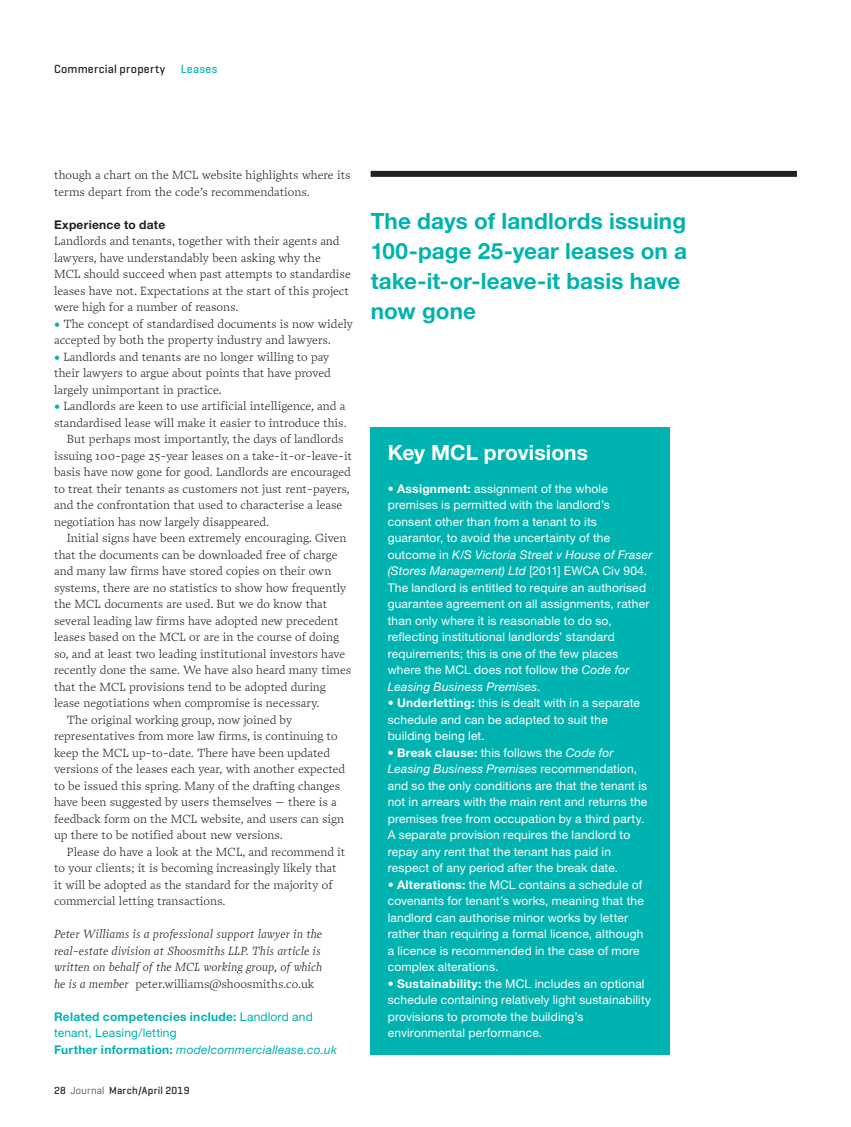
<style>
.page{position:relative;width:851px;height:1127px;background:#fff}
.page>*{position:absolute;margin:0;border:0;box-sizing:border-box;transform-origin:0 0}
.t1{font:700 22.5px/30px "Helvetica Neue LT Std";letter-spacing:.005em;color:#00b3b0}
.t2{font:700 21px "Helvetica Neue LT Std";letter-spacing:.005em;color:#fff}
.t3{font:300 12px/16.5px "Prensa";color:#231f20}
.t4{font:12px/16.5px "Helvetica Neue LT Std";letter-spacing:.015em;color:#fff}
.t5{font:italic 300 12px/16.5px "Prensa";color:#231f20}
.t6{font:700 12px/16.5px "Helvetica Neue LT Std";letter-spacing:.02em;color:#00b3b0}
.t7{font:500 12px "Geogrotesque";letter-spacing:.02em;color:#231f20}
.t8{font:700 12px "Helvetica Neue LT Std";letter-spacing:.025em;color:#231f20}
.t9{font:500 12px "Geogrotesque";letter-spacing:.03em;color:#00b3b0}
.t10{font:500 10.5px "Geogrotesque";letter-spacing:.035em;color:#231f20}
.s1{font-family:"Helvetica Neue LT Std";font-weight:400;color:#00b3b0}
.s2{font-style:normal}
.s3{font-weight:400}
.s4{font-weight:400;font-style:italic}
.s5{font-weight:300}
.s6{font-weight:700}
.s7{font-style:italic}
</style>
<div class="page">
<div style="left:370px;top:427px;width:300px;height:627px;background:#00b3b0"></div>
<div style="left:370px;top:171px;width:426px;height:6px;background:#231f20"></div>
<p class="t7" style="left:54px;top:61px;width:113px">Commercial property</p>
<p class="t9" style="left:181px;top:61px;width:38px">Leases</p>
<p class="t3" style="left:54px;top:167px;width:298px">though a chart on the MCL website highlights where its terms depart from the code’s recommendations.</p>
<p class="t8" style="left:54px;top:217px;width:113px">Experience to date</p>
<p class="t3" style="left:54px;top:233px;width:298px">Landlords and tenants, together with their agents and lawyers, have understandably been asking why the<br>MCL should succeed when past attempts to standardise leases have not. Expectations at the start of this project were high for a number of reasons.</p>
<p class="t3" style="left:54px;top:315px;width:300px"><span class="s1">•</span> The concept of standardised documents is now widely accepted by both the property industry and lawyers.</p>
<p class="t3" style="left:54px;top:348px;width:278px"><span class="s1">•</span> Landlords and tenants are no longer willing to pay their lawyers to argue about points that have proved largely unimportant in practice.</p>
<p class="t3" style="left:54px;top:398px;width:293px"><span class="s1">•</span> Landlords are keen to use artificial intelligence, and a</p>
<p class="t3" style="left:54px;top:414px;width:294px">standardised lease will make it easier to introduce this.</p>
<p class="t3" style="left:67px;top:431px;width:278px">But perhaps most importantly, the days of landlords</p>
<p class="t3" style="left:54px;top:447px;width:300px">issuing 100-page 25-year leases on a take-it-or-leave-it</p>
<p class="t3" style="left:54px;top:464px;width:298px">basis have now gone for good. Landlords are encouraged</p>
<p class="t3" style="left:54px;top:480px;width:297px">to treat their tenants as customers not just rent-payers,</p>
<p class="t3" style="left:54px;top:497px;width:290px">and the confrontation that used to characterise a lease</p>
<p class="t3" style="left:54px;top:513px;width:217px">negotiation has now largely disappeared.</p>
<p class="t3" style="left:67px;top:530px;width:281px">Initial signs have been extremely encouraging. Given</p>
<p class="t3" style="left:54px;top:546px;width:285px">that the documents can be downloaded free of charge</p>
<p class="t3" style="left:54px;top:563px;width:279px">and many law firms have stored copies on their own</p>
<p class="t3" style="left:54px;top:579px;width:294px">systems, there are no statistics to show how frequently</p>
<p class="t3" style="left:54px;top:596px;width:275px">the MCL documents are used. But we do know that</p>
<p class="t3" style="left:54px;top:612px;width:286px">several leading law firms have adopted new precedent</p>
<p class="t3" style="left:54px;top:629px;width:286px">leases based on the MCL or are in the course of doing</p>
<p class="t3" style="left:54px;top:645px;width:293px">so, and at least two leading institutional investors have</p>
<p class="t3" style="left:54px;top:662px;width:299px">recently done the same. We have also heard many times</p>
<p class="t3" style="left:54px;top:678px;width:273px">that the MCL provisions tend to be adopted during</p>
<p class="t3" style="left:54px;top:695px;width:267px">lease negotiations when compromise is necessary.</p>
<p class="t3" style="left:67px;top:711px;width:227px">The original working group, now joined by</p>
<p class="t3" style="left:54px;top:728px;width:285px">representatives from more law firms, is continuing to</p>
<p class="t3" style="left:54px;top:744px;width:277px">keep the MCL up-to-date. There have been updated</p>
<p class="t3" style="left:54px;top:761px;width:293px">versions of the leases each year, with another expected</p>
<p class="t3" style="left:54px;top:777px;width:288px">to be issued this spring. Many of the drafting changes</p>
<p class="t3" style="left:54px;top:794px;width:284px">have been suggested by users themselves – there is a</p>
<p class="t3" style="left:54px;top:810px;width:291px">feedback form on the MCL website, and users can sign</p>
<p class="t3" style="left:54px;top:827px;width:230px">up there to be notified about new versions.</p>
<p class="t3" style="left:67px;top:843px;width:280px">Please do have a look at the MCL, and recommend it</p>
<p class="t3" style="left:54px;top:860px;width:284px">to your clients; it is becoming increasingly likely that</p>
<p class="t3" style="left:54px;top:876px;width:280px">it will be adopted as the standard for the majority of</p>
<p class="t3" style="left:54px;top:893px;width:173px">commercial letting transactions.</p>
<p class="t5" style="left:54px;top:926px;width:270px">Peter Williams is a professional support lawyer in the real-estate division at Shoosmiths LLP. This article is written on behalf of the MCL working group, of which he is a member <span class="s2">peter.williams@shoosmiths.co.uk</span></p>
<p class="t6" style="left:54px;top:1008px;width:284px">Related competencies include: <span class="s3">Landlord and tenant, Leasing/letting<br></span>Further information: <span class="s4">modelcommerciallease.co.uk</span></p>
<p class="t10" style="left:54px;top:1084px;width:137px">28 <span class="s5">Journal</span> March/April 2019</p>
<h1 class="t1" style="left:370px;top:206px;width:318px">The days of landlords issuing<br>100-page 25-year leases on a take-it-or-leave-it basis have now gone</h1>
<h2 class="t2" style="left:387px;top:439px;width:202px">Key MCL provisions</h2>
<p class="t4" style="left:387px;top:480px;width:266px">• <span class="s6">Assignment:</span> assignment of the whole premises is permitted with the landlord’s consent other than from a tenant to its guarantor, to avoid the uncertainty of the outcome in <span class="s7">K/S Victoria Street v House of Fraser (Stores Management) Ltd</span> [2011] EWCA Civ 904.<br>The landlord is entitled to require an authorised guarantee agreement on all assignments, rather than only where it is reasonable to do so, reflecting institutional landlords’ standard requirements; this is one of the few places where the MCL does not follow the <span class="s7">Code for Leasing Business Premises</span>.</p>
<p class="t4" style="left:387px;top:695px;width:254px">• <span class="s6">Underletting:</span> this is dealt with in a separate schedule and can be adapted to suit the building being let.</p>
<p class="t4" style="left:387px;top:744px;width:261px">• <span class="s6">Break clause:</span> this follows the <span class="s7">Code for Leasing Business Premises</span> recommendation, and so the only conditions are that the tenant is not in arrears with the main rent and returns the premises free from occupation by a third party.<br>A separate provision requires the landlord to repay any rent that the tenant has paid in respect of any period after the break date.</p>
<p class="t4" style="left:387px;top:876px;width:257px">• <span class="s6">Alterations:</span> the MCL contains a schedule of covenants for tenant’s works, meaning that the landlord can authorise minor works by letter rather than requiring a formal licence, although a licence is recommended in the case of more complex alterations.</p>
<p class="t4" style="left:387px;top:975px;width:265px">• <span class="s6">Sustainability:</span> the MCL includes an optional schedule containing relatively light sustainability provisions to promote the building’s environmental performance.</p>
</div>
